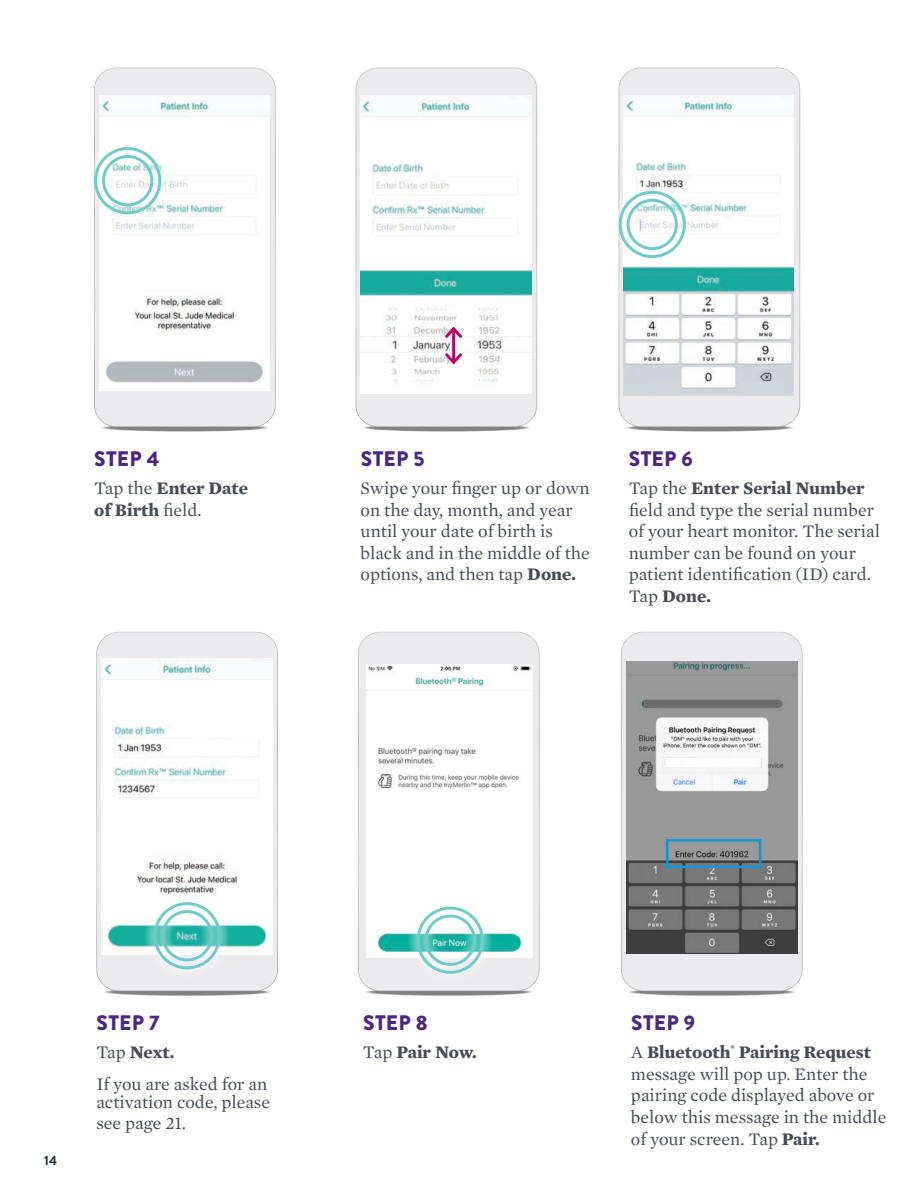
<style>
.page{position:relative;width:918px;height:1188px;background:#fff}
.page>*{position:absolute;margin:0;border:0;box-sizing:border-box;transform-origin:0 0}
.t1{font:900 21px "Brandon Grotesque";letter-spacing:.02em;color:#4a2783}
.t2{font:18px/21.6px "Mercury Text G1";color:#464b54}
.t3{font:700 18px/21.6px "Mercury Text G1";color:#464b54}
.t4{font:700 13.5px "Brandon Grotesque";color:#172938}
.s1{font-weight:400}
.s2{font-weight:700}
</style>
<div class="page">
<svg style="left:99px;top:423px;width:171px;height:9px"></svg>
<svg style="left:100px;top:424px;width:169px;height:8px"></svg>
<svg style="left:103px;top:424px;width:164px;height:8px"></svg>
<svg style="left:106px;top:424px;width:157px;height:7px"></svg>
<div style="left:109px;top:425px;width:152px;height:6px;background:#939493;border-radius:50%"></div>
<div style="left:110px;top:425px;width:150px;height:6px;background:#8f908f;border-radius:50%"></div>
<div style="left:111px;top:425px;width:148px;height:6px;background:#838483;border-radius:50%"></div>
<svg style="left:111px;top:425px;width:147px;height:5px"></svg>
<hr style="left:118px;top:426px;width:133px;height:3px;background:#040503;border-radius:50%">
<svg style="left:128px;top:427px;width:114px;height:2px"></svg>
<div style="left:95px;top:68px;width:180px;height:358px;background:#ebebed;border-radius:21px"></div>
<img style="left:99px;top:96px;width:171px;height:294px">
<svg style="left:361px;top:423px;width:171px;height:9px"></svg>
<svg style="left:364px;top:424px;width:164px;height:8px"></svg>
<svg style="left:368px;top:424px;width:157px;height:7px"></svg>
<div style="left:371px;top:425px;width:150px;height:6px;background:#909190;border-radius:50%"></div>
<svg style="left:372px;top:425px;width:149px;height:6px"></svg>
<svg style="left:373px;top:425px;width:147px;height:5px"></svg>
<hr style="left:376px;top:426px;width:140px;height:4px;background:#818281;border-radius:50%">
<hr style="left:380px;top:426px;width:133px;height:3px;background:#040503;border-radius:50%">
<svg style="left:389px;top:427px;width:114px;height:2px"></svg>
<div style="left:356px;top:68px;width:181px;height:358px;background:#ebebed;border-radius:21px"></div>
<img style="left:361px;top:96px;width:171px;height:298px">
<hr style="left:452px;top:329px;width:3px;height:33px;background:#b70369">
<svg style="left:442px;top:351px;width:23px;height:16px"></svg>
<svg style="left:442px;top:325px;width:23px;height:16px"></svg>
<svg style="left:624px;top:423px;width:171px;height:9px"></svg>
<svg style="left:627px;top:424px;width:164px;height:8px"></svg>
<svg style="left:631px;top:424px;width:157px;height:7px"></svg>
<div style="left:633px;top:425px;width:152px;height:6px;background:#979897;border-radius:50%"></div>
<div style="left:634px;top:425px;width:151px;height:6px;background:#909190;border-radius:50%"></div>
<svg style="left:635px;top:425px;width:149px;height:6px"></svg>
<svg style="left:636px;top:425px;width:147px;height:5px"></svg>
<hr style="left:640px;top:426px;width:138px;height:4px;background:#818281;border-radius:50%">
<hr style="left:643px;top:426px;width:133px;height:3px;background:#040503;border-radius:50%">
<svg style="left:652px;top:427px;width:114px;height:2px"></svg>
<div style="left:619px;top:68px;width:181px;height:358px;background:#ebebed;border-radius:21px"></div>
<img style="left:624px;top:96px;width:169px;height:299px">
<div style="left:85px;top:138px;width:85px;height:85px;background:#fff;opacity:.75"></div>
<svg style="left:96px;top:149px;width:64px;height:64px;fill:#fafbfa"></svg>
<div style="left:94px;top:147px;width:67px;height:67px;border:3px solid #6fcaca;border-radius:50%"></div>
<div style="left:102px;top:155px;width:51px;height:51px;border:3px solid #6fcaca;border-radius:50%"></div>
<div style="left:610px;top:182px;width:85px;height:85px;background:#fff;opacity:.75"></div>
<svg style="left:620px;top:192px;width:64px;height:65px;fill:#fafbfc"></svg>
<div style="left:619px;top:191px;width:67px;height:67px;border:3px solid #6fcaca;border-radius:50%"></div>
<div style="left:627px;top:199px;width:51px;height:51px;border:3px solid #6fcaca;border-radius:50%"></div>
<div style="left:103px;top:988px;width:169px;height:8px;background:#f2f2f2;border-radius:50%"></div>
<div style="left:103px;top:988px;width:168px;height:8px;background:#e9e9e9;border-radius:50%"></div>
<div style="left:104px;top:988px;width:166px;height:8px;background:#e0e0e0;border-radius:50%"></div>
<svg style="left:107px;top:988px;width:160px;height:8px"></svg>
<div style="left:109px;top:989px;width:157px;height:6px;background:#a4a4a4;border-radius:50%"></div>
<div style="left:109px;top:989px;width:156px;height:6px;background:#999a99;border-radius:50%"></div>
<div style="left:110px;top:989px;width:154px;height:6px;background:#919291;border-radius:50%"></div>
<div style="left:111px;top:989px;width:152px;height:6px;background:#8c8d8c;border-radius:50%"></div>
<div style="left:112px;top:989px;width:150px;height:6px;background:#888988;border-radius:50%"></div>
<div style="left:114px;top:989px;width:147px;height:6px;background:#818281;border-radius:50%"></div>
<hr style="left:122px;top:991px;width:130px;height:2px;background:#040503;border-radius:50%">
<hr style="left:129px;top:992px;width:116px;height:1px;background:#040503;border-radius:50%">
<svg style="left:130px;top:992px;width:114px;height:1px"></svg>
<div style="left:97px;top:632px;width:180px;height:359px;background:#ebebed;border-radius:21px"></div>
<img style="left:102px;top:659px;width:170px;height:295px">
<div style="left:364px;top:988px;width:169px;height:8px;background:#eee;border-radius:50%"></div>
<div style="left:365px;top:988px;width:167px;height:8px;background:#e7e7e7;border-radius:50%"></div>
<div style="left:366px;top:988px;width:166px;height:8px;background:#e1e1e1;border-radius:50%"></div>
<svg style="left:368px;top:988px;width:161px;height:8px"></svg>
<div style="left:370px;top:989px;width:157px;height:6px;background:#a0a0a0;border-radius:50%"></div>
<div style="left:371px;top:989px;width:155px;height:6px;background:#989998;border-radius:50%"></div>
<div style="left:372px;top:989px;width:154px;height:6px;background:#919291;border-radius:50%"></div>
<div style="left:373px;top:989px;width:152px;height:6px;background:#8c8d8c;border-radius:50%"></div>
<div style="left:374px;top:989px;width:149px;height:6px;background:#858685;border-radius:50%"></div>
<div style="left:376px;top:989px;width:145px;height:6px;background:#818281;border-radius:50%"></div>
<hr style="left:384px;top:991px;width:129px;height:2px;background:#040503;border-radius:50%">
<hr style="left:391px;top:992px;width:116px;height:1px;background:#040503;border-radius:50%">
<svg style="left:392px;top:992px;width:114px;height:1px"></svg>
<div style="left:359px;top:632px;width:180px;height:359px;background:#ebebed;border-radius:21px"></div>
<img style="left:366px;top:664px;width:166px;height:293px">
<div style="left:627px;top:988px;width:169px;height:8px;background:#eee;border-radius:50%"></div>
<div style="left:628px;top:988px;width:167px;height:8px;background:#e7e7e7;border-radius:50%"></div>
<div style="left:629px;top:988px;width:166px;height:8px;background:#e1e1e1;border-radius:50%"></div>
<svg style="left:631px;top:988px;width:161px;height:8px"></svg>
<div style="left:633px;top:989px;width:157px;height:6px;background:#a1a1a1;border-radius:50%"></div>
<div style="left:634px;top:989px;width:155px;height:6px;background:#989998;border-radius:50%"></div>
<div style="left:635px;top:989px;width:154px;height:6px;background:#919291;border-radius:50%"></div>
<div style="left:636px;top:989px;width:152px;height:6px;background:#8b8c8b;border-radius:50%"></div>
<div style="left:638px;top:989px;width:148px;height:6px;background:#858685;border-radius:50%"></div>
<div style="left:639px;top:989px;width:145px;height:6px;background:#818281;border-radius:50%"></div>
<hr style="left:647px;top:991px;width:129px;height:2px;background:#040503;border-radius:50%">
<hr style="left:654px;top:992px;width:116px;height:1px;background:#040503;border-radius:50%">
<svg style="left:655px;top:992px;width:114px;height:1px"></svg>
<div style="left:622px;top:632px;width:180px;height:359px;background:#ebebed;border-radius:21px"></div>
<img style="left:626px;top:661px;width:171px;height:292px">
<div style="left:145px;top:894px;width:85px;height:84px;background:#fff;opacity:.75"></div>
<svg style="left:155px;top:904px;width:64px;height:64px;background:#9ddbd5"></svg>
<div style="left:154px;top:902px;width:67px;height:67px;border:3px solid #6fcaca;border-radius:50%"></div>
<div style="left:162px;top:910px;width:51px;height:51px;border:3px solid #6fcaca;border-radius:50%"></div>
<div style="left:408px;top:898px;width:85px;height:85px;background:#fff;opacity:.75"></div>
<svg style="left:418px;top:908px;width:64px;height:64px;background:#a7dfda"></svg>
<div style="left:417px;top:907px;width:67px;height:67px;border:3px solid #6fcaca;border-radius:50%"></div>
<div style="left:425px;top:915px;width:51px;height:51px;border:3px solid #6fcaca;border-radius:50%"></div>
<div style="left:666px;top:839px;width:95px;height:29px;border:3px solid #069ad9"></div>
<p class="t1" style="left:94px;top:444px;width:67px">STEP 4</p>
<p class="t3" style="left:94px;top:476px;width:156px"><span class="s1">Tap the</span> Enter Date of Birth <span class="s1">field.</span></p>
<p class="t1" style="left:361px;top:444px;width:65px">STEP 5</p>
<p class="t2" style="left:361px;top:476px;width:231px">Swipe your finger up or down on the day, month, and year until your date of birth is black and in the middle of the options, and then tap <span class="s2">Done.</span></p>
<p class="t1" style="left:629px;top:444px;width:66px">STEP 6</p>
<p class="t2" style="left:629px;top:476px;width:253px">Tap the <span class="s2">Enter Serial Number </span>field and type the serial number of your heart monitor. The serial number can be found on your patient identification (ID) card.<br>Tap <span class="s2">Done.</span></p>
<p class="t4" style="left:44px;top:1151px;width:14px">14</p>
<p class="t1" style="left:97px;top:1008px;width:65px">STEP 7</p>
<p class="t3" style="left:96px;top:1041px;width:80px"><span class="s1">Tap</span> Next.</p>
<p class="t2" style="left:96px;top:1074px;width:175px;line-height:18px">If you are asked for an activation code, please</p>
<p class="t2" style="left:96px;top:1112px;width:91px">see page 21.</p>
<p class="t1" style="left:363px;top:1008px;width:66px">STEP 8</p>
<p class="t3" style="left:363px;top:1041px;width:115px"><span class="s1">Tap</span> Pair Now.</p>
<p class="t1" style="left:631px;top:1008px;width:65px">STEP 9</p>
<p class="t2" style="left:631px;top:1041px;width:257px">A <span class="s2">Bluetooth</span><sup>®</sup> <span class="s2">Pairing Request </span>message will pop up. Enter the pairing code displayed above or below this message in the middle of your screen. Tap <span class="s2">Pair.</span></p>
</div>
